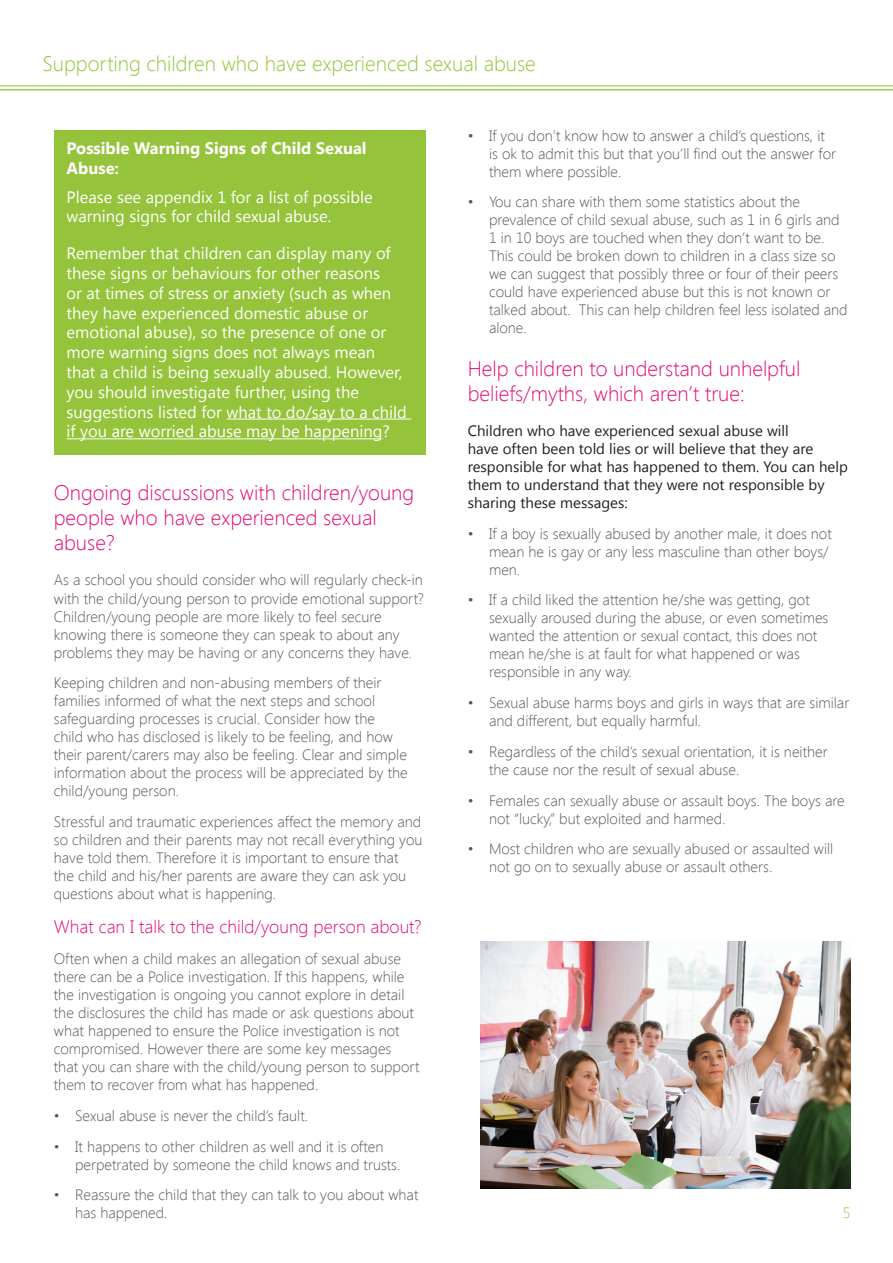
<style>
.page{position:relative;width:893px;height:1263px;background:#fff}
.page>*{position:absolute;margin:0;border:0;box-sizing:border-box;transform-origin:0 0}
.t1{font:300 21px/25.2px "Segoe UI";color:#e20a76}
.t2{font:300 21px "Segoe UI";color:#95c33c}
.t3{font:300 18px "Segoe UI";color:#e20a76}
.t4{font:16.5px/19.8px "Segoe UI";color:#fff}
.t5{font:700 16.5px/19.8px "Segoe UI";color:#fff}
.t6{font:300 15px/18px "Segoe UI";color:#575755}
.t7{font:15px/18px "Segoe UI";color:#231f20}
.t8{font:300 15px "Segoe UI";color:#95c33c}
</style>
<div class="page">
<hr style="left:0;top:85px;width:893px;height:1px;background:#9ec74c">
<hr style="left:0;top:89px;width:893px;height:1px;background:#9ec74c">
<div style="left:54px;top:130px;width:371px;height:324px;background:#95c33c"></div>
<hr style="left:227px;top:419px;width:184px;height:1px;background:#fff">
<hr style="left:67px;top:438px;width:315px;height:1px;background:#fff">
<img style="left:480px;top:942px;width:370px;height:246px">
<h1 class="t2" style="left:43px;top:49px;width:495px">Supporting children who have experienced sexual abuse</h1>
<p class="t5" style="left:67px;top:138px;width:302px">Possible Warning Signs of Child Sexual<br>Abuse:</p>
<p class="t4" style="left:67px;top:186px;width:308px">Please see appendix 1 for a list of possible warning signs for child sexual abuse.</p>
<p class="t4" style="left:67px;top:243px;width:342px">Remember that children can display many of these signs or behaviours for other reasons<br>or at times of stress or anxiety (such as when they have experienced domestic abuse or emotional abuse), so the presence of one or more warning signs does not always mean that a child is being sexually abused. However, you should investigate further, using the suggestions listed for what to do/say to a child if you are worried abuse may be happening?</p>
<h1 class="t1" style="left:54px;top:479px;width:362px">Ongoing discussions with children/young people who have experienced sexual abuse?</h1>
<p class="t6" style="left:54px;top:571px;width:372px">As a school you should consider who will regularly check-in with the child/young person to provide emotional support?<br>Children/young people are more likely to feel secure knowing there is someone they can speak to about any problems they may be having or any concerns they have.</p>
<p class="t6" style="left:54px;top:673px;width:355px">Keeping children and non-abusing members of their families informed of what the next steps and school safeguarding processes is crucial. Consider how the child who has disclosed is likely to be feeling, and how their parent/carers may also be feeling. Clear and simple information about the process will be appreciated by the child/young person.</p>
<p class="t6" style="left:54px;top:812px;width:370px">Stressful and traumatic experiences affect the memory and so children and their parents may not recall everything you have told them. Therefore it is important to ensure that<br>the child and his/her parents are aware they can ask you questions about what is happening.</p>
<p class="t3" style="left:54px;top:914px;width:369px">What can I talk to the child/young person about?</p>
<p class="t6" style="left:54px;top:949px;width:367px">Often when a child makes an allegation of sexual abuse there can be a Police investigation. If this happens, while the investigation is ongoing you cannot explore in detail the disclosures the child has made or ask questions about what happened to ensure the Police investigation is not compromised. However there are some key messages<br>that you can share with the child/young person to support them to recover from what has happened.</p>
<p class="t6" style="left:54px;top:1106px;width:256px">• Sexual abuse is never the child’s fault.</p>
<p class="t6" style="left:75px;top:1137px;width:327px;text-indent:-21px">• It happens to other children as well and it is often perpetrated by someone the child knows and trusts.</p>
<p class="t6" style="left:75px;top:1185px;width:345px;text-indent:-21px">• Reassure the child that they can talk to you about what has happened.</p>
<p class="t6" style="left:489px;top:126px;width:349px;text-indent:-21px">• If you don’t know how to answer a child’s questions, it is ok to admit this but that you’ll find out the answer for them where possible.</p>
<p class="t6" style="left:489px;top:193px;width:360px;text-indent:-21px">• You can share with them some statistics about the prevalence of child sexual abuse, such as 1 in 6 girls and 1 in 10 boys are touched when they don’t want to be.<br>This could be broken down to children in a class size so we can suggest that possibly three or four of their peers could have experienced abuse but this is not known or talked about. This can help children feel less isolated and alone.</p>
<h1 class="t1" style="left:468px;top:355px;width:334px">Help children to understand unhelpful beliefs/myths, which aren’t true:</h1>
<p class="t7" style="left:468px;top:421px;width:382px">Children who have experienced sexual abuse will<br>have often been told lies or will believe that they are responsible for what has happened to them. You can help them to understand that they were not responsible by sharing these messages:</p>
<p class="t6" style="left:489px;top:524px;width:344px;text-indent:-21px">• If a boy is sexually abused by another male, it does not mean he is gay or any less masculine than other boys/ men.</p>
<p class="t6" style="left:489px;top:590px;width:341px;text-indent:-21px">• If a child liked the attention he/she was getting, got sexually aroused during the abuse, or even sometimes wanted the attention or sexual contact, this does not mean he/she is at fault for what happened or was responsible in any way.</p>
<p class="t6" style="left:489px;top:693px;width:362px;text-indent:-21px">• Sexual abuse harms boys and girls in ways that are similar and different, but equally harmful.</p>
<p class="t6" style="left:489px;top:742px;width:340px;text-indent:-21px">• Regardless of the child’s sexual orientation, it is neither the cause nor the result of sexual abuse.</p>
<p class="t6" style="left:489px;top:791px;width:357px;text-indent:-21px">• Females can sexually abuse or assault boys. The boys are not “lucky,” but exploited and harmed.</p>
<p class="t6" style="left:489px;top:839px;width:346px;text-indent:-21px">• Most children who are sexually abused or assaulted will not go on to sexually abuse or assault others.</p>
<p class="t8" style="left:843px;top:1202px;width:9px">5</p>
</div>
